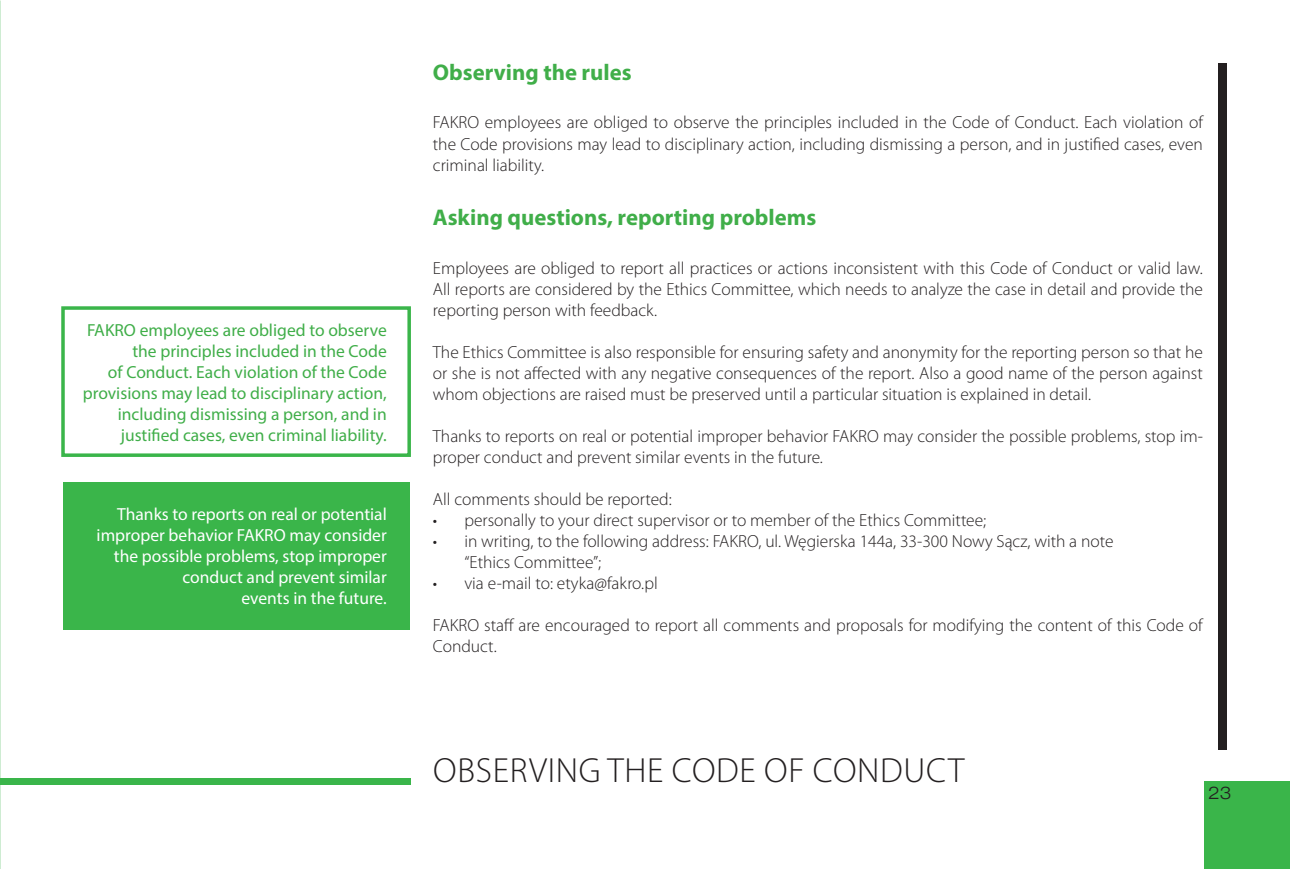
<style>
.page{position:relative;width:1290px;height:869px;background:#fff}
.page>*{position:absolute;margin:0;border:0;box-sizing:border-box;transform-origin:0 0}
.t1{font:300 35px "Myriad Pro";letter-spacing:.01em;color:#231f20}
.t2{font:700 22.75px "Myriad Pro";color:#40ae49}
.t3{font:300 17.5px/21px "Myriad Pro";color:#231f20;text-align:justify}
.t4{font:17.5px/21px "Myriad Pro";color:#40ae49;text-align:right}
.t5{font:17.5px/21px "Myriad Pro";color:#fff;text-align:right}
.t6{font:300 expanded 17.5px "Helvetica Neue LT Pro";color:#231f20}
</style>
<div class="page">
<div style="left:0;top:777px;width:411px;height:7px;background:#3ab54a"></div>
<div style="left:1204px;top:780px;width:86px;height:88px;background:#3ab54a"></div>
<div style="left:1218px;top:63px;width:9px;height:686px;background:#231f20"></div>
<div style="left:61px;top:306px;width:350px;height:150px;border:4px solid #3ab54a"></div>
<div style="left:63px;top:482px;width:346px;height:147px;background:#3ab54a"></div>
<p class="t4" style="left:83px;top:319px;width:305px">FAKRO employees are obliged to observe the principles included in the Code<br>of Conduct. Each violation of the Code provisions may lead to disciplinary action, including dismissing a person, and in justified cases, even criminal liability.</p>
<p class="t5" style="left:97px;top:503px;width:292px">Thanks to reports on real or potential improper behavior FAKRO may consider the possible problems, stop improper conduct and prevent similar<br>events in the future.</p>
<h2 class="t2" style="left:433px;top:58px;width:200px">Observing the rules</h2>
<p class="t3" style="left:433px;top:112px;width:771px">FAKRO employees are obliged to observe the principles included in the Code of Conduct. Each violation of the Code provisions may lead to disciplinary action, including dismissing a person, and in justified cases, even criminal liability.</p>
<h2 class="t2" style="left:433px;top:202px;width:385px">Asking questions, reporting problems</h2>
<p class="t3" style="left:433px;top:257px;width:771px">Employees are obliged to report all practices or actions inconsistent with this Code of Conduct or valid law.<br>All reports are considered by the Ethics Committee, which needs to analyze the case in detail and provide the reporting person with feedback.</p>
<p class="t3" style="left:433px;top:341px;width:771px">The Ethics Committee is also responsible for ensuring safety and anonymity for the reporting person so that he or she is not affected with any negative consequences of the report. Also a good name of the person against whom objections are raised must be preserved until a particular situation is explained in detail.</p>
<p class="t3" style="left:433px;top:425px;width:771px">Thanks to reports on real or potential improper behavior FAKRO may consider the possible problems, stop im&shy;proper conduct and prevent similar events in the future.</p>
<p class="t3" style="left:433px;top:488px;width:240px">All comments should be reported:</p>
<p class="t3" style="left:433px;top:509px;width:555px">• personally to your direct supervisor or to member of the Ethics Committee;</p>
<p class="t3" style="left:464px;top:530px;width:651px;text-indent:-32px">• in writing, to the following address: FAKRO, ul. Węgierska 144a, 33-300 Nowy Sącz, with a note “Ethics Committee”;</p>
<p class="t3" style="left:433px;top:572px;width:226px">• via e-mail to: etyka@fakro.pl</p>
<p class="t3" style="left:433px;top:614px;width:771px">FAKRO staff are encouraged to report all comments and proposals for modifying the content of this Code of<br>Conduct.</p>
<h1 class="t1" style="left:433px;top:749px;width:42px">Obser</h1>
<h1 class="t1" style="left:529px;top:749px;width:36px">ving</h1>
<h1 class="t1" style="left:607px;top:749px;width:20px">the</h1>
<h1 class="t1" style="left:672px;top:749px;width:42px">Code</h1>
<h1 class="t1" style="left:764px;top:749px;width:92px">of Conduct</h1>
<p class="t6" style="left:1208px;top:782px;width:25px">23</p>
</div>
